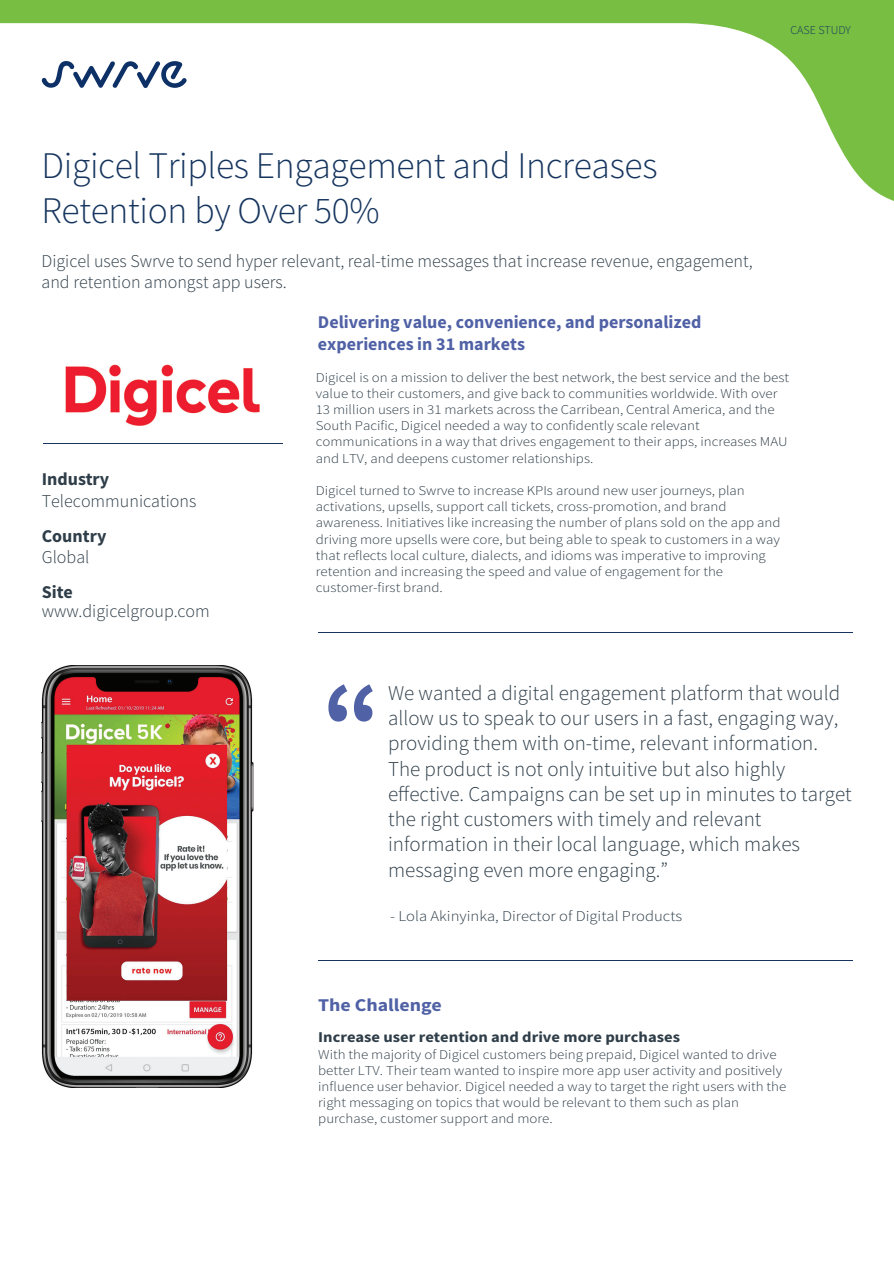
<style>
.page{position:relative;width:894px;height:1263px;background:#fff}
.page>*{position:absolute;margin:0;border:0;box-sizing:border-box;transform-origin:0 0}
.t1{font:700 108px "Source Sans Pro";color:#5061a6}
.t2{font:300 37.5px/45px "Source Sans Pro";letter-spacing:-.01em;color:#16355e}
.t3{font:300 21px/25.2px "Source Sans Pro";color:#2e3d48}
.t4{font:300 18px/21.6px "Source Sans Pro";color:#2e3d48}
.t5{font:700 18px/21.6px "Source Sans Pro";color:#5061a6}
.t6{font:700 18px "Source Sans Pro";color:#2e3d48}
.t7{font:700 18px "Source Sans Pro";color:#5061a6;scale:1.1 1}
.t8{font:700 15px "Source Sans Pro";color:#2e3d48;scale:1.1 1}
.t9{font:300 15px "Source Sans Pro";color:#2e3d48;scale:1.1 1}
.t10{font:300 13.5px/16.2px "Source Sans Pro";color:#2e3d48;scale:1.1 1}
.t11{font:300 12px "Source Sans Pro";color:#15365d}
</style>
<div class="page">
<svg style="left:0;top:0;width:893px;height:201px"></svg>
<svg style="left:42px;top:61px;width:145px;height:27px"></svg>
<hr style="left:318px;top:960px;width:534px;height:1px;background:#16355e">
<hr style="left:318px;top:632px;width:534px;height:1px;background:#16355e">
<hr style="left:43px;top:443px;width:239px;height:1px;background:#16355e">
<img style="left:66px;top:365px;width:193px;height:61px">
<img style="left:41px;top:665px;width:212px;height:422px">
<p class="t11" style="left:790px;top:26px;width:62px">CASE STUDY</p>
<h2 class="t2" style="left:41px;top:146px;width:617px">Digicel Triples Engagement and Increases<br>Retention by Over 50%</h2>
<h3 class="t4" style="left:41px;top:252px;width:712px">Digicel uses Swrve to send hyper relevant, real-time messages that increase revenue, engagement, and retention amongst app users.</h3>
<h3 class="t5" style="left:318px;top:313px;width:385px">Delivering value, convenience, and personalized experiences in 31 markets</h3>
<p class="t10" style="left:316px;top:370px;width:431px">Digicel is on a mission to deliver the best network, the best service and the best value to their customers, and give back to communities worldwide. With over 13 million users in 31 markets across the Carribean, Central America, and the South Pacific, Digicel needed a way to confidently scale relevant communications in a way that drives engagement to their apps, increases MAU and LTV, and deepens customer relationships.</p>
<p class="t10" style="left:316px;top:484px;width:424px">Digicel turned to Swrve to increase KPIs around new user journeys, plan activations, upsells, support call tickets, cross-promotion, and brand awareness. Initiatives like increasing the number of plans sold on the app and driving more upsells were core, but being able to speak to customers in a way that reflects local culture, dialects, and idioms was imperative to improving retention and increasing the speed and value of engagement for the customer-first brand.</p>
<h3 class="t6" style="left:42px;top:472px;width:69px">Industry</h3>
<h3 class="t4" style="left:42px;top:491px;width:156px">Telecommunications</h3>
<h3 class="t6" style="left:42px;top:529px;width:66px">Country</h3>
<h3 class="t4" style="left:42px;top:548px;width:49px">Global</h3>
<h3 class="t6" style="left:42px;top:586px;width:32px">Site</h3>
<h3 class="t4" style="left:42px;top:602px;width:169px">www.digicelgroup.com</h3>
<h1 class="t1" style="left:322px;top:682px;width:59px">“</h1>
<p class="t3" style="left:388px;top:682px;width:465px">We wanted a digital engagement platform that would allow us to speak to our users in a fast, engaging way, providing them with on-time, relevant information.<br>The product is not only intuitive but also highly effective. Campaigns can be set up in minutes to target the right customers with timely and relevant information in their local language, which makes messaging even more engaging.”</p>
<p class="t9" style="left:390px;top:910px;width:267px">- Lola Akinyinka, Director of Digital Products</p>
<h3 class="t7" style="left:318px;top:998px;width:114px">The Challenge</h3>
<p class="t8" style="left:318px;top:1032px;width:330px">Increase user retention and drive more purchases</p>
<p class="t10" style="left:318px;top:1047px;width:427px">With the majority of Digicel customers being prepaid, Digicel wanted to drive better LTV. Their team wanted to inspire more app user activity and positively influence user behavior. Digicel needed a way to target the right users with the right messaging on topics that would be relevant to them such as plan purchase, customer support and more.</p>
</div>
